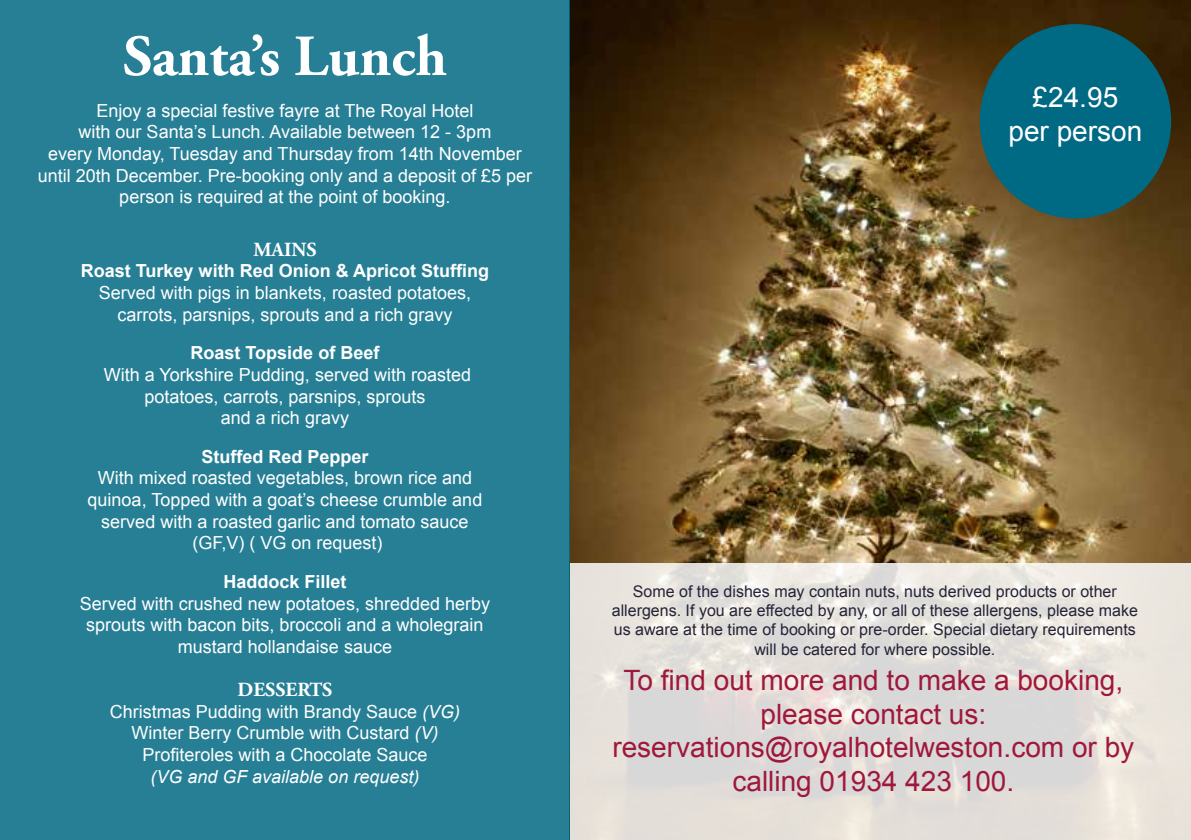
<style>
.page{position:relative;width:1191px;height:840px;background:#fff}
.page>*{position:absolute;margin:0;border:0;box-sizing:border-box;transform-origin:0 0}
.t1{font:700 58px "Adobe Garamond Pro";color:#fff}
.t2{font:28px/33.6px "Arial";color:#9f183c;text-align:center}
.t3{font:28px/33.6px "Arial";color:#fff;text-align:center}
.t4{font:700 20px "Adobe Garamond Pro";color:#fff}
.t5{font:18px/21.6px "Arial";color:#fff;text-align:center}
.t6{font:700 18px "Arial";color:#fff}
.t7{font:italic 18px "Arial";color:#fff}
.t8{font:16px/19.2px "Arial";color:#252338;text-align:center}
.s1{font-style:italic}
</style>
<div class="page">
<img style="left:570px;top:0;width:621px;height:562px">
<div style="left:0;top:0;width:570px;height:839px;background:#277f95"></div>
<svg style="left:570px;top:562px;width:621px;height:277px;background:#e3dfda"></svg>
<div style="left:979px;top:24px;width:192px;height:194px;background:#006983;border-radius:50%"></div>
<h1 class="t1" style="left:123px;top:23px;width:325px">Santa’s Lunch</h1>
<p class="t5" style="left:38px;top:100px;width:496px">Enjoy a special festive fayre at The Royal Hotel<br>with our Santa’s Lunch. Available between 12 - 3pm<br>every Monday, Tuesday and Thursday from 14th November until 20th December. Pre-booking only and a deposit of £5 per person is required at the point of booking.</p>
<p class="t4" style="left:253px;top:237px;width:65px">MAINS</p>
<p class="t6" style="left:81px;top:259px;width:410px">Roast Turkey with Red Onion &amp; Apricot Stuffing</p>
<p class="t5" style="left:99px;top:282px;width:374px">Served with pigs in blankets, roasted potatoes, carrots, parsnips, sprouts and a rich gravy</p>
<p class="t6" style="left:191px;top:341px;width:190px">Roast Topside of Beef</p>
<p class="t5" style="left:104px;top:364px;width:369px">With a Yorkshire Pudding, served with roasted potatoes, carrots, parsnips, sprouts<br>and a rich gravy</p>
<p class="t6" style="left:201px;top:444px;width:169px">Stuffed Red Pepper</p>
<p class="t5" style="left:88px;top:467px;width:396px">With mixed roasted vegetables, brown rice and quinoa, Topped with a goat’s cheese crumble and served with a roasted garlic and tomato sauce (GF,V) ( VG on request)</p>
<p class="t6" style="left:223px;top:569px;width:125px">Haddock Fillet</p>
<p class="t5" style="left:80px;top:592px;width:412px">Served with crushed new potatoes, shredded herby sprouts with bacon bits, broccoli and a wholegrain mustard hollandaise sauce</p>
<p class="t4" style="left:237px;top:677px;width:96px">DESSERTS</p>
<p class="t5" style="left:110px;top:700px;width:352px">Christmas Pudding with Brandy Sauce <span class="s1">(VG)<br></span>Winter Berry Crumble with Custard <span class="s1">(V)<br></span>Profiteroles with a Chocolate Sauce</p>
<p class="t7" style="left:150px;top:764px;width:270px">(VG and GF available on request)</p>
<h2 class="t3" style="left:1008px;top:81px;width:135px">£24.95<br>per person</h2>
<p class="t8" style="left:612px;top:581px;width:527px">Some of the dishes may contain nuts, nuts derived products or other allergens. If you are effected by any, or all of these allergens, please make us aware at the time of booking or pre-order. Special dietary requirements will be catered for where possible.</p>
<h2 class="t2" style="left:612px;top:663px;width:523px">To find out more and to make a booking, please contact us: reservations@royalhotelweston.com or by calling 01934 423 100.</h2>
</div>
